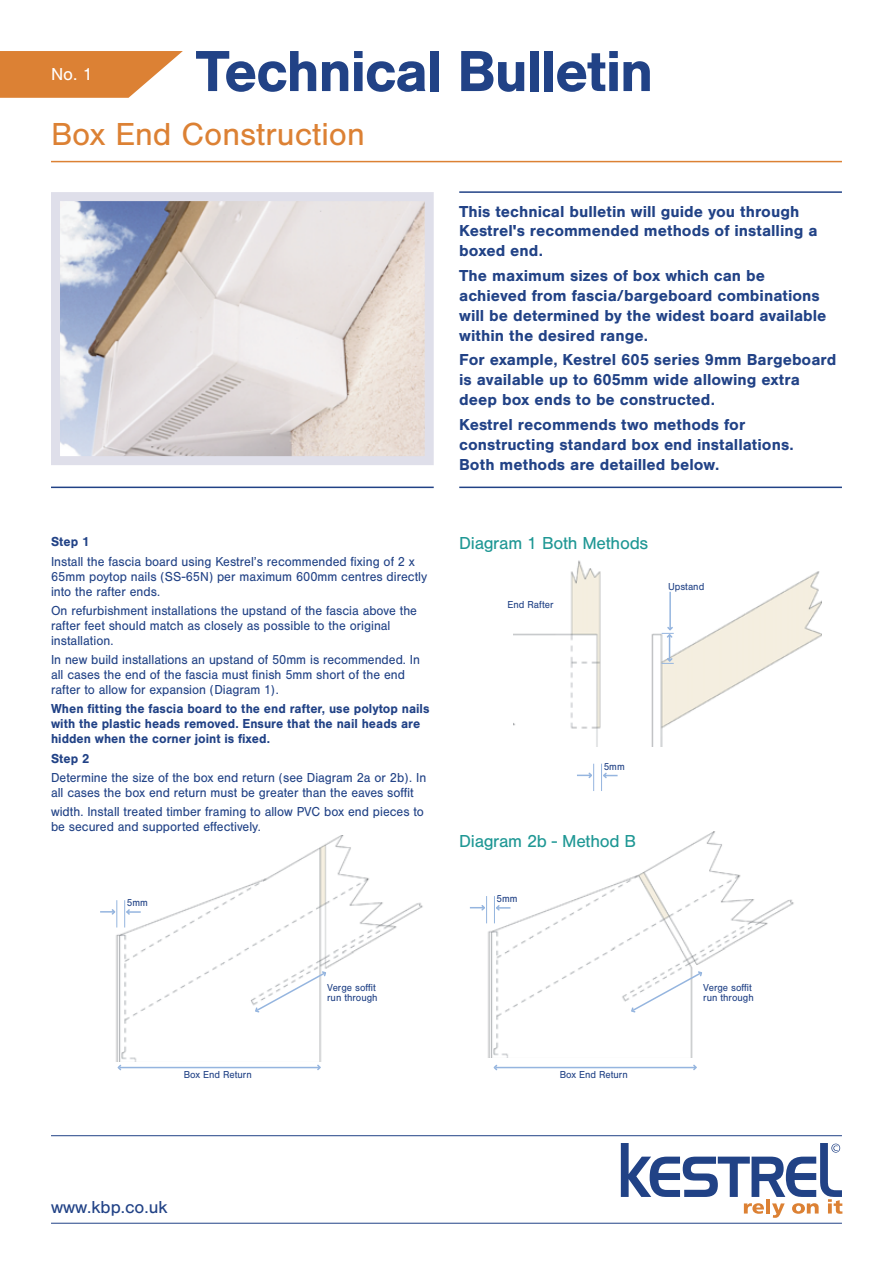
<style>
.page{position:relative;width:893px;height:1263px;background:#fff}
.page>*{position:absolute;margin:0;border:0;box-sizing:border-box;transform-origin:0 0}
.t1{font:700 60px "Nimbus San";letter-spacing:-.03em;color:#214286}
.t2{font:33px "Nimbus San";color:#dc8134}
.t3{font:18px "Nimbus San";letter-spacing:-.015em;color:#1e9794}
.t4{font:18px "Nimbus San";color:#214286}
.t5{font:18px "Nimbus San";color:#fff}
.t6{font:700 16.5px/19.8px "Nimbus San";color:#214286}
.t7{font:13.5px/15px "Nimbus San";color:#214286;scale:.95 1}
.t8{font:700 13.5px/15px "Nimbus San";color:#214286;scale:.95 1}
.t9{font:10.5px/10.5px "Nimbus San";color:#214286;scale:.95 1}
</style>
<div class="page">
<img style="left:116px;top:835px;width:307px;height:227px">
<img style="left:514px;top:560px;width:307px;height:187px">
<img style="left:486px;top:832px;width:308px;height:226px">
<svg style="left:0;top:51px;width:183px;height:47px;background:#e19453"></svg>
<svg style="left:621px;top:1143px;width:221px;height:75px"></svg>
<hr style="left:51px;top:1135px;width:791px;height:1px;background:#214286">
<hr style="left:51px;top:161px;width:791px;height:1px;background:#dc8134">
<hr style="left:459px;top:487px;width:383px;height:1px;background:#214286">
<hr style="left:459px;top:191px;width:383px;height:2px;background:#214286">
<hr style="left:51px;top:487px;width:383px;height:1px;background:#214286">
<img style="left:61px;top:202px;width:363px;height:253px">
<div style="left:51px;top:192px;width:383px;height:273px;border:9px solid #dfdfea"></div>
<svg style="left:118px;top:1065px;width:3px;height:5px"></svg>
<svg style="left:317px;top:1064px;width:4px;height:6px"></svg>
<hr style="left:120px;top:1067px;width:199px;height:1px;background:#95b5df">
<svg style="left:124px;top:900px;width:17px;height:27px"></svg>
<svg style="left:100px;top:900px;width:17px;height:27px"></svg>
<svg style="left:601px;top:764px;width:17px;height:27px"></svg>
<svg style="left:577px;top:764px;width:17px;height:27px"></svg>
<svg style="left:255px;top:971px;width:72px;height:41px"></svg>
<svg style="left:494px;top:1065px;width:3px;height:5px"></svg>
<svg style="left:693px;top:1064px;width:4px;height:6px"></svg>
<hr style="left:496px;top:1067px;width:199px;height:1px;background:#95b5df">
<svg style="left:494px;top:896px;width:16px;height:27px"></svg>
<svg style="left:470px;top:896px;width:17px;height:27px"></svg>
<svg style="left:631px;top:971px;width:72px;height:41px"></svg>
<hr style="left:669px;top:592px;width:2px;height:38px;background:#95b5df">
<svg style="left:662px;top:627px;width:12px;height:37px"></svg>
<hr style="left:51px;top:1223px;width:791px;height:1px;background:#214286">
<h3 class="t5" style="left:51px;top:68px;width:43px">No. 1</h3>
<h1 class="t1" style="left:196px;top:47px;width:459px">Technical Bulletin</h1>
<h2 class="t2" style="left:51px;top:123px;width:315px">Box End Construction</h2>
<p class="t8" style="left:51px;top:535px;width:42px">Step 1</p>
<p class="t7" style="left:51px;top:555px;width:397px">Install the fascia board using Kestrel’s recommended fixing of 2 x<br>65mm poytop nails (SS-65N) per maximum 600mm centres directly into the rafter ends.</p>
<p class="t7" style="left:51px;top:604px;width:387px">On refurbishment installations the upstand of the fascia above the rafter feet should match as closely as possible to the original installation.</p>
<p class="t7" style="left:51px;top:653px;width:390px">In new build installations an upstand of 50mm is recommended. In all cases the end of the fascia must finish 5mm short of the end rafter to allow for expansion (Diagram 1).</p>
<p class="t8" style="left:51px;top:702px;width:400px">When fitting the fascia board to the end rafter, use polytop nails with the plastic heads removed. Ensure that the nail heads are hidden when the corner joint is fixed.</p>
<p class="t8" style="left:51px;top:751px;width:42px">Step 2</p>
<p class="t7" style="left:51px;top:771px;width:397px">Determine the size of the box end return (see Diagram 2a or 2b). In all cases the box end return must be greater than the eaves soffit</p>
<p class="t7" style="left:51px;top:805px;width:394px">width. Install treated timber framing to allow PVC box end pieces to be secured and supported effectively.</p>
<p class="t9" style="left:127px;top:898px;width:24px">5mm</p>
<p class="t6" style="left:459px;top:202px;width:360px">This technical bulletin will guide you through<br>Kestrel's recommended methods of installing a boxed end.</p>
<p class="t6" style="left:459px;top:266px;width:369px">The maximum sizes of box which can be achieved from fascia/bargeboard combinations will be determined by the widest board available within the desired range.</p>
<p class="t6" style="left:459px;top:350px;width:379px">For example, Kestrel 605 series 9mm Bargeboard is available up to 605mm wide allowing extra deep box ends to be constructed.</p>
<p class="t6" style="left:459px;top:415px;width:336px">Kestrel recommends two methods for constructing standard box end installations.<br>Both methods are detailled below.</p>
<h3 class="t3" style="left:459px;top:537px;width:191px">Diagram 1 Both Methods</h3>
<p class="t9" style="left:508px;top:600px;width:50px">End Rafter</p>
<p class="t9" style="left:668px;top:582px;width:40px">Upstand</p>
<p class="t9" style="left:604px;top:762px;width:24px">5mm</p>
<h3 class="t3" style="left:459px;top:835px;width:178px">Diagram 2b - Method B</h3>
<p class="t9" style="left:497px;top:894px;width:24px">5mm</p>
<p class="t9" style="left:184px;top:1070px;width:73px">Box End Return</p>
<p class="t9" style="left:327px;top:983px;width:55px">Verge soffit run through</p>
<p class="t9" style="left:560px;top:1070px;width:73px">Box End Return</p>
<p class="t9" style="left:703px;top:983px;width:55px">Verge soffit run through</p>
<h3 class="t4" style="left:51px;top:1201px;width:118px">www.kbp.co.uk</h3>
</div>
